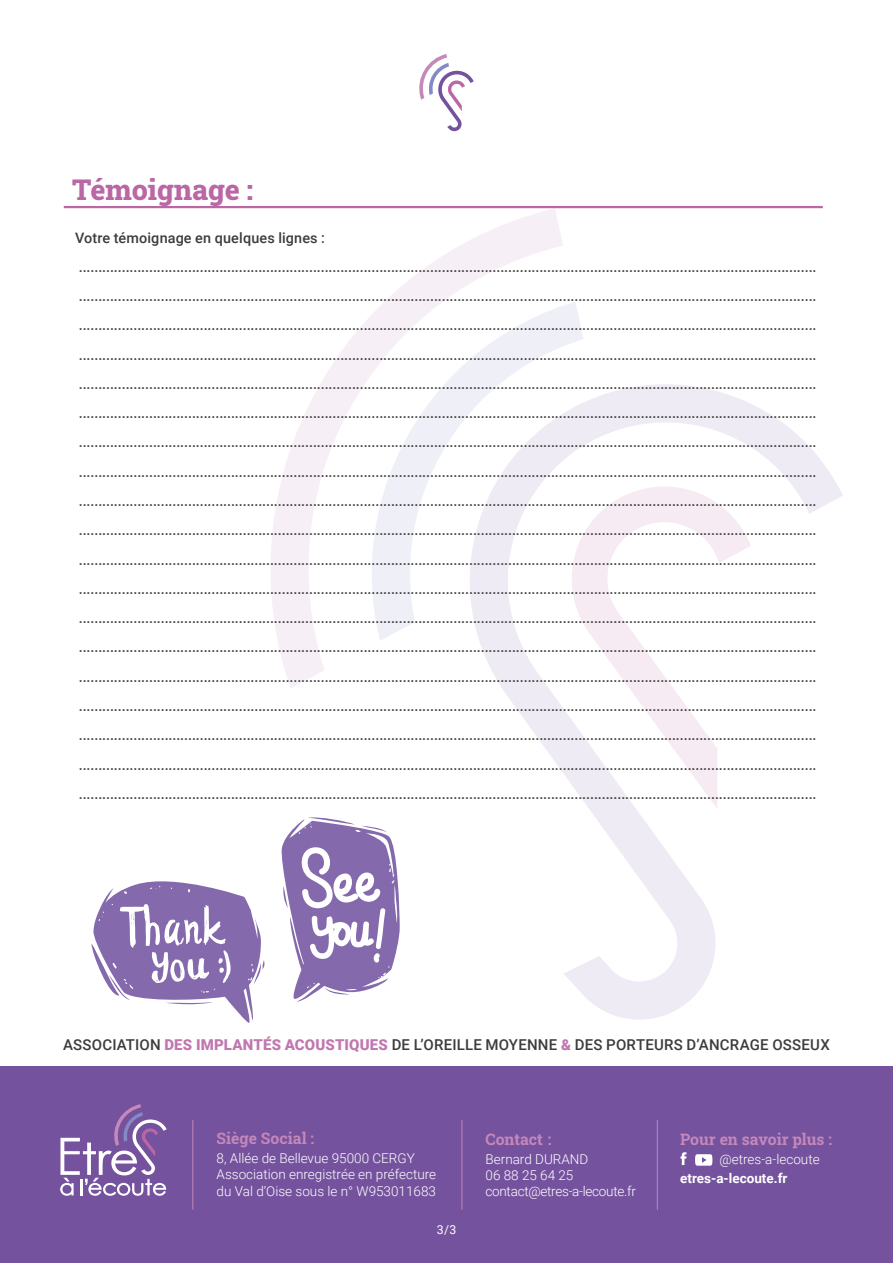
<style>
.page{position:relative;width:893px;height:1263px;background:#fff}
.page>*{position:absolute;margin:0;border:0;box-sizing:border-box;transform-origin:0 0}
.t1{font:800 28.5px "Roboto Slab";color:#bb66a5}
.t2{font:15.75px "Roboto Slab";color:#c588bb}
.t3{font:500 15px "Roboto";letter-spacing:.015em;color:#3c3c3b}
.t4{font:500 14.4px/29.2px "Roboto";letter-spacing:.01em;color:#3c3c3b}
.t5{font:300 13.5px/16.2px "Roboto";color:#fff}
.t6{font:300 13.5px/15.8px "Roboto";letter-spacing:-.02em;color:#fff}
.t7{font:700 13.5px "Roboto";color:#fff}
.t8{font:12.3px "Roboto";color:#fff}
.s1{font-weight:900;color:#c177af}
</style>
<div class="page">
<div style="left:0;top:1067px;width:893px;height:196px;background:#75529d"></div>
<svg style="left:503px;top:384px;width:340px;height:636px"></svg>
<svg style="left:563px;top:302px;width:20px;height:339px"></svg>
<svg style="left:245px;top:208px;width:318px;height:481px"></svg>
<hr style="left:64px;top:206px;width:759px;height:2px;background:#bb66a5">
<svg style="left:91px;top:881px;width:174px;height:142px"></svg>
<svg style="left:281px;top:817px;width:119px;height:185px"></svg>
<svg style="left:419px;top:54px;width:55px;height:77px"></svg>
<svg style="left:60px;top:1104px;width:107px;height:92px"></svg>
<hr style="left:462px;top:1120px;width:1px;height:89px;background:#c588bb">
<hr style="left:192px;top:1120px;width:1px;height:89px;background:#c588bb">
<hr style="left:657px;top:1120px;width:1px;height:89px;background:#c588bb">
<svg style="left:680px;top:1152px;width:6px;height:13px"></svg>
<svg style="left:695px;top:1154px;width:18px;height:12px"></svg>
<h1 class="t1" style="left:72px;top:170px;width:183px">Témoignage :</h1>
<p class="t4" style="left:75px;top:222px;width:743px">Votre témoignage en quelques lignes : ............................................................................................................................................................................................. ............................................................................................................................................................................................. ............................................................................................................................................................................................. ............................................................................................................................................................................................. ............................................................................................................................................................................................. ............................................................................................................................................................................................. ............................................................................................................................................................................................. ............................................................................................................................................................................................. ............................................................................................................................................................................................. ............................................................................................................................................................................................. ............................................................................................................................................................................................. ............................................................................................................................................................................................. ............................................................................................................................................................................................. ............................................................................................................................................................................................. ............................................................................................................................................................................................. ............................................................................................................................................................................................. ............................................................................................................................................................................................. ............................................................................................................................................................................................. .............................................................................................................................................................................................</p>
<p class="t3" style="left:63px;top:1034px;width:768px">ASSOCIATION <span class="s1">DES IMPLANTÉS ACOUSTIQUES</span> DE L’OREILLE MOYENNE <span class="s1">&amp;</span> DES PORTEURS D’ANCRAGE OSSEUX</p>
<p class="t2" style="left:217px;top:1127px;width:99px">Siège Social :</p>
<p class="t5" style="left:217px;top:1150px;width:221px">8, Allée de Bellevue 95000 CERGY<br>Association enregistrée en préfecture du Val d’Oise sous le n° W953011683</p>
<p class="t8" style="left:437px;top:1221px;width:21px">3/3</p>
<p class="t2" style="left:485px;top:1128px;width:67px">Contact :</p>
<p class="t6" style="left:485px;top:1151px;width:152px">Bernard DURAND<br>06 88 25 64 25 contact@etres-a-lecoute.fr</p>
<p class="t2" style="left:680px;top:1128px;width:153px">Pour en savoir plus :</p>
<p class="t5" style="left:720px;top:1150px;width:102px">@etres-a-lecoute</p>
<p class="t7" style="left:680px;top:1168px;width:109px">etres-a-lecoute.fr</p>
</div>
